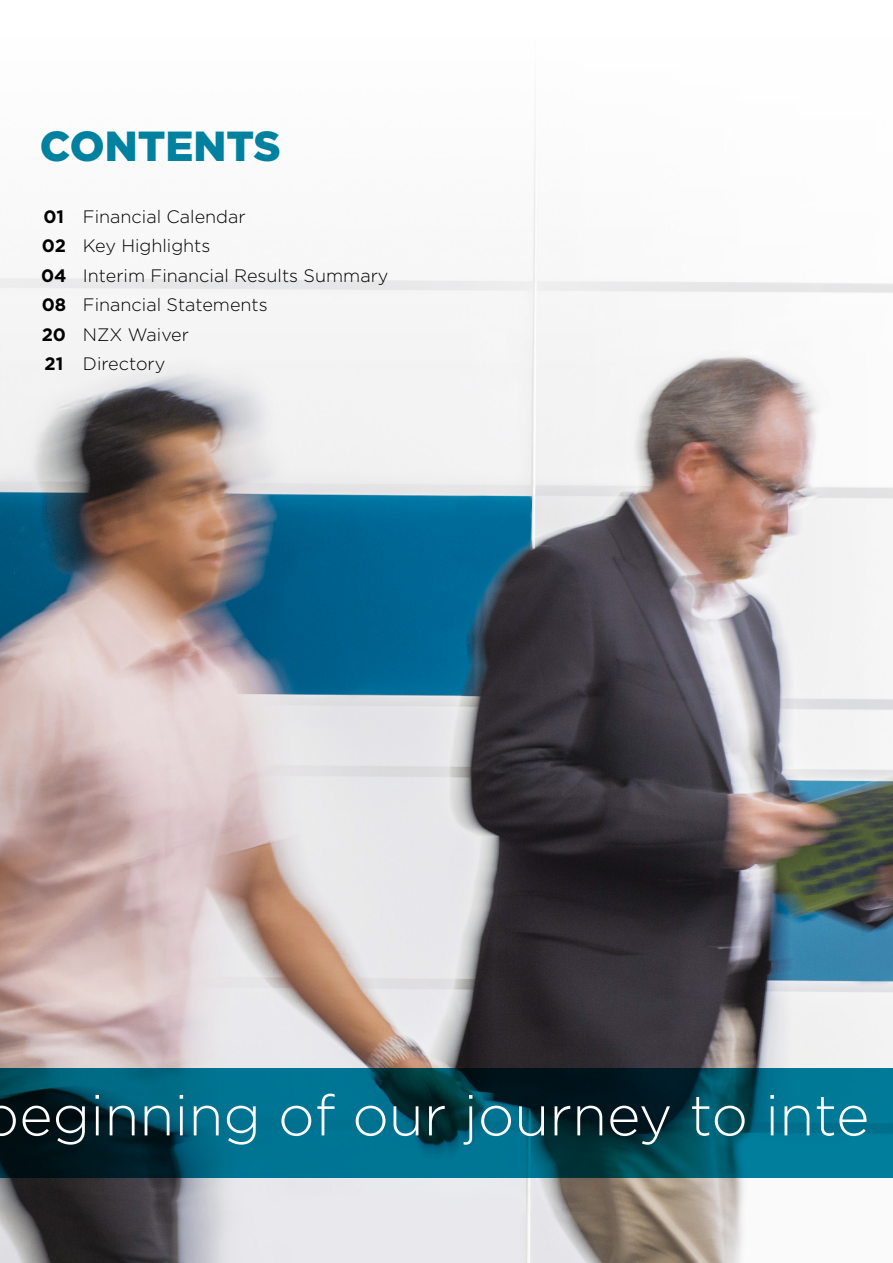
<style>
.page{position:relative;width:893px;height:1263px;background:#fff}
.page>*{position:absolute;margin:0;border:0;box-sizing:border-box;transform-origin:0 0}
.t1{font:300 57px "Gotham";color:#fff}
.t2{font:900 42px "Gotham";color:#0081a0}
.t3{font:300 18px/29.5px "Gotham";color:#000}
.s1{font-weight:700}
</style>
<div class="page">
<img style="left:0;top:111px;width:893px;height:1152px">
<svg style="left:0;top:1069px;width:893px;height:109px;background:#005165"></svg>
<div style="left:17px;top:106px;width:287px;height:80px;background:#fff"></div>
<h2 class="t2" style="left:40px;top:117px;width:242px">CONTENTS</h2>
<p class="t3" style="left:41px;top:201px;width:349px"><span class="s1">01</span> Financial Calendar<br><span class="s1">02</span> Key Highlights<br><span class="s1">04</span> Interim Financial Results Summary<br><span class="s1">08</span> Financial Statements<br><span class="s1">20</span> NZX Waiver<br><span class="s1">21</span> Directory</p>
<h1 class="t1" style="left:-18px;top:1079px;width:889px">beginning of our journey to inte</h1>
</div>
